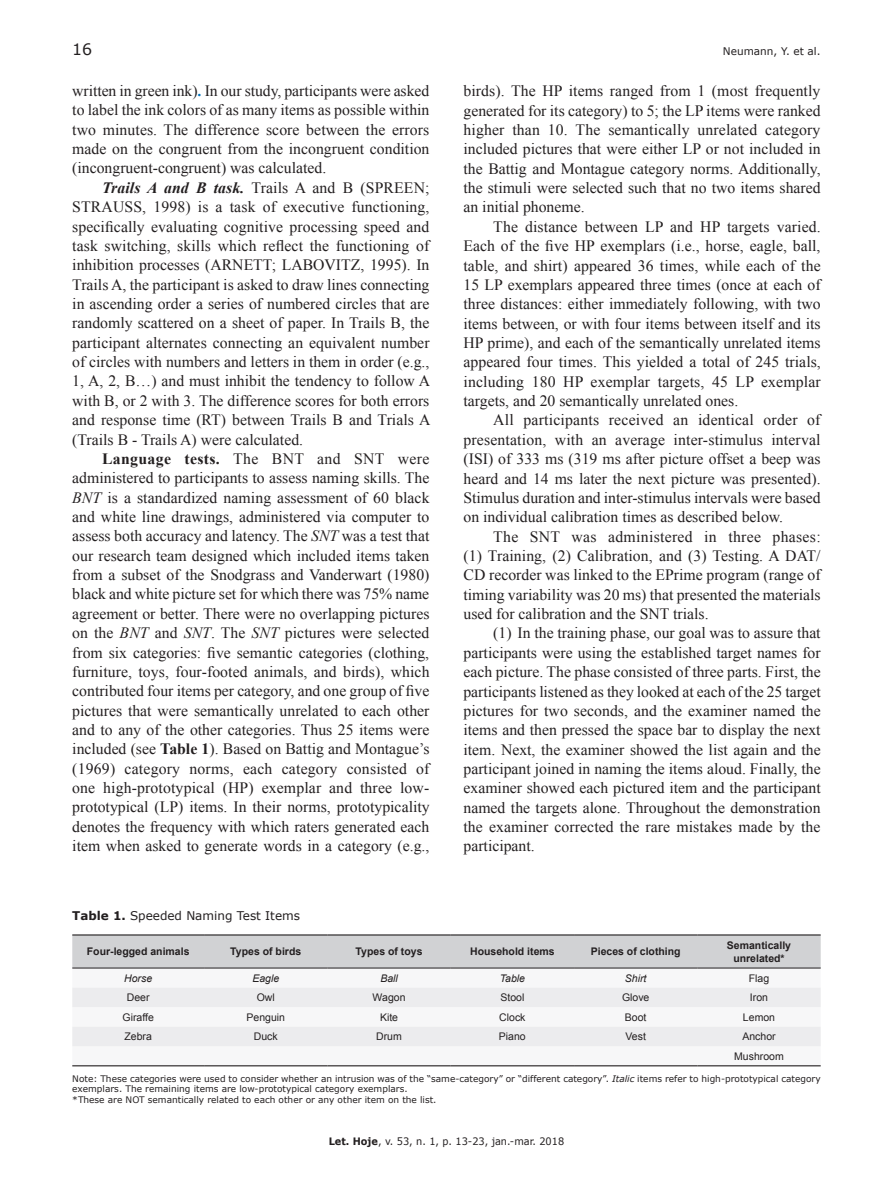
<style>
.page{position:relative;width:893px;height:1191px;background:#fff}
.page>*{position:absolute;margin:0;border:0;box-sizing:border-box;transform-origin:0 0}
.t1{font:15.75px/19.4px "Times New Roman";color:#231f20;text-align:justify}
.t2{font:15.75px "Verdana";color:#231f20}
.t3{font:12px "Verdana";color:#231f20}
.t4{font:10.5px/19.5px "Arial";color:#231f20;text-align:center}
.t5{font:700 10.5px/13.5px "Arial";color:#231f20;text-align:center}
.t6{font:italic 10.5px "Arial";color:#231f20}
.t7{font:10.5px "Verdana";color:#231f20}
.t8{font:10.2px "Verdana";color:#231f20;scale:.95 1}
.t9{font:9px/10.5px "Verdana";color:#231f20}
.s1{font-weight:700;color:#0072bc}
.s2{font-weight:700;font-style:italic}
.s3{font-weight:700}
.s4{font-style:italic}
</style>
<div class="page">
<div style="left:72px;top:935px;width:749px;height:32px;background:#d1d2d4"></div>
<svg style="left:72px;top:968px;width:749px;height:1px"></svg>
<svg style="left:72px;top:987px;width:749px;height:59px;fill:#ececee"></svg>
<hr style="left:72px;top:934px;width:132px;height:1px;background:#231f20">
<hr style="left:204px;top:934px;width:123px;height:1px;background:#231f20">
<hr style="left:327px;top:934px;width:124px;height:1px;background:#231f20">
<hr style="left:451px;top:934px;width:123px;height:1px;background:#231f20">
<hr style="left:574px;top:934px;width:123px;height:1px;background:#231f20">
<hr style="left:697px;top:934px;width:124px;height:1px;background:#231f20">
<hr style="left:72px;top:1065px;width:132px;height:1px;background:#231f20">
<hr style="left:204px;top:1065px;width:123px;height:1px;background:#231f20">
<hr style="left:327px;top:1065px;width:124px;height:1px;background:#231f20">
<hr style="left:451px;top:1065px;width:123px;height:1px;background:#231f20">
<hr style="left:574px;top:1065px;width:123px;height:1px;background:#231f20">
<hr style="left:697px;top:1065px;width:124px;height:1px;background:#231f20">
<hr style="left:72px;top:967px;width:132px;height:1px;background:#231f20">
<hr style="left:204px;top:967px;width:123px;height:1px;background:#231f20">
<hr style="left:327px;top:967px;width:124px;height:1px;background:#231f20">
<hr style="left:451px;top:967px;width:123px;height:1px;background:#231f20">
<hr style="left:574px;top:967px;width:123px;height:1px;background:#231f20">
<hr style="left:697px;top:967px;width:124px;height:1px;background:#231f20">
<p class="t2" style="left:72px;top:39px;width:22px">16</p>
<p class="t7" style="left:723px;top:44px;width:99px">Neumann, Y. et al.</p>
<p class="t1" style="left:72px;top:81px;width:359px">written in green ink)<span class="s1">.</span> In our study, participants were asked to label the ink colors of as many items as possible within two minutes. The difference score between the errors made on the congruent from the incongruent condition (incongruent-congruent) was calculated.</p>
<p class="t1" style="left:72px;top:178px;width:360px;text-indent:30px"><span class="s2">Trails A and B task.</span> Trails A and B (SPREEN; STRAUSS, 1998) is a task of executive functioning, specifically evaluating cognitive processing speed and task switching, skills which reflect the functioning of inhibition processes (ARNETT; LABOVITZ, 1995). In Trails A, the participant is asked to draw lines connecting in ascending order a series of numbered circles that are randomly scattered on a sheet of paper. In Trails B, the participant alternates connecting an equivalent number of circles with numbers and letters in them in order (e.g., 1, A, 2, B…) and must inhibit the tendency to follow A with B, or 2 with 3. The difference scores for both errors and response time (RT) between Trails B and Trials A (Trails B - Trails A) were calculated.</p>
<p class="t1" style="left:72px;top:449px;width:359px;text-indent:30px"><span class="s3">Language tests.</span> The BNT and SNT were administered to participants to assess naming skills. The <span class="s4">BNT</span> is a standardized naming assessment of 60 black and white line drawings, administered via computer to assess both accuracy and latency. The <span class="s4">SNT</span> was a test that our research team designed which included items taken from a subset of the Snodgrass and Vanderwart (1980) black and white picture set for which there was 75% name agreement or better. There were no overlapping pictures on the <span class="s4">BNT</span> and <span class="s4">SNT</span>. The <span class="s4">SNT</span> pictures were selected from six categories: five semantic categories (clothing, furniture, toys, four-footed animals, and birds), which contributed four items per category, and one group of five pictures that were semantically unrelated to each other and to any of the other categories. Thus 25 items were included (see <span class="s3">Table 1</span>). Based on Battig and Montague’s (1969) category norms, each category consisted of one high-prototypical (HP) exemplar and three low&shy;prototypical (LP) items. In their norms, prototypicality denotes the frequency with which raters generated each item when asked to generate words in a category (e.g.,</p>
<p class="t1" style="left:463px;top:81px;width:359px">birds). The HP items ranged from 1 (most frequently generated for its category) to 5; the LP items were ranked higher than 10. The semantically unrelated category included pictures that were either LP or not included in the Battig and Montague category norms. Additionally, the stimuli were selected such that no two items shared an initial phoneme.</p>
<p class="t1" style="left:463px;top:217px;width:359px;text-indent:30px">The distance between LP and HP targets varied.<br>Each of the five HP exemplars (i.e., horse, eagle, ball, table, and shirt) appeared 36 times, while each of the 15 LP exemplars appeared three times (once at each of three distances: either immediately following, with two items between, or with four items between itself and its HP prime), and each of the semantically unrelated items appeared four times. This yielded a total of 245 trials, including 180 HP exemplar targets, 45 LP exemplar targets, and 20 semantically unrelated ones.</p>
<p class="t1" style="left:463px;top:410px;width:359px;text-indent:30px">All participants received an identical order of presentation, with an average inter-stimulus interval (ISI) of 333 ms (319 ms after picture offset a beep was heard and 14 ms later the next picture was presented).<br>Stimulus duration and inter-stimulus intervals were based on individual calibration times as described below.</p>
<p class="t1" style="left:463px;top:526px;width:359px;text-indent:30px">The SNT was administered in three phases: (1) Training, (2) Calibration, and (3) Testing. A DAT/ CD recorder was linked to the EPrime program (range of timing variability was 20 ms) that presented the materials used for calibration and the SNT trials.</p>
<p class="t1" style="left:463px;top:623px;width:359px;text-indent:30px">(1) In the training phase, our goal was to assure that participants were using the established target names for each picture. The phase consisted of three parts. First, the participants listened as they looked at each of the 25 target pictures for two seconds, and the examiner named the items and then pressed the space bar to display the next item. Next, the examiner showed the list again and the participant joined in naming the items aloud. Finally, the examiner showed each pictured item and the participant named the targets alone. Throughout the demonstration the examiner corrected the rare mistakes made by the participant.</p>
<p class="t3" style="left:72px;top:908px;width:229px"><span class="s3">Table 1.</span> Speeded Naming Test Items</p>
<p class="t5" style="left:87px;top:945px;width:104px">Four-legged animals</p>
<p class="t5" style="left:230px;top:945px;width:72px">Types of birds</p>
<p class="t5" style="left:356px;top:945px;width:68px">Types of toys</p>
<p class="t5" style="left:470px;top:945px;width:86px">Household items</p>
<p class="t5" style="left:591px;top:945px;width:91px">Pieces of clothing</p>
<p class="t5" style="left:727px;top:938px;width:66px">Semantically unrelated*</p>
<p class="t6" style="left:124px;top:971px;width:30px">Horse</p>
<p class="t6" style="left:252px;top:971px;width:28px">Eagle</p>
<p class="t6" style="left:380px;top:971px;width:19px">Ball</p>
<p class="t6" style="left:500px;top:971px;width:27px">Table</p>
<p class="t6" style="left:625px;top:971px;width:23px">Shirt</p>
<p class="t4" style="left:749px;top:968px;width:22px">Flag</p>
<p class="t4" style="left:127px;top:988px;width:24px">Deer</p>
<p class="t4" style="left:257px;top:988px;width:20px">Owl</p>
<p class="t4" style="left:373px;top:988px;width:34px">Wagon</p>
<p class="t4" style="left:500px;top:988px;width:25px">Stool</p>
<p class="t4" style="left:622px;top:988px;width:29px">Glove</p>
<p class="t4" style="left:750px;top:988px;width:20px">Iron</p>
<p class="t4" style="left:123px;top:1007px;width:33px">Giraffe</p>
<p class="t4" style="left:246px;top:1007px;width:40px">Penguin</p>
<p class="t4" style="left:380px;top:1007px;width:20px">Kite</p>
<p class="t4" style="left:499px;top:1007px;width:28px">Clock</p>
<p class="t4" style="left:625px;top:1007px;width:23px">Boot</p>
<p class="t4" style="left:743px;top:1007px;width:34px">Lemon</p>
<p class="t4" style="left:124px;top:1027px;width:29px">Zebra</p>
<p class="t4" style="left:254px;top:1027px;width:25px">Duck</p>
<p class="t4" style="left:376px;top:1027px;width:27px">Drum</p>
<p class="t4" style="left:499px;top:1027px;width:28px">Piano</p>
<p class="t4" style="left:625px;top:1027px;width:22px">Vest</p>
<p class="t4" style="left:734px;top:1027px;width:51px">Anchor<br>Mushroom</p>
<p class="t9" style="left:72px;top:1072px;width:750px">Note: These categories were used to consider whether an intrusion was of the “same-category” or “different category”. <span class="s4">Italic</span> items refer to high-prototypical category exemplars. The remaining items are low-prototypical category exemplars.<br>*These are NOT semantically related to each other or any other item on the list.</p>
<p class="t8" style="left:329px;top:1135px;width:249px"><span class="s3">Let. Hoje</span>, v. 53, n. 1, p. 13-23, jan.-mar. 2018</p>
</div>
